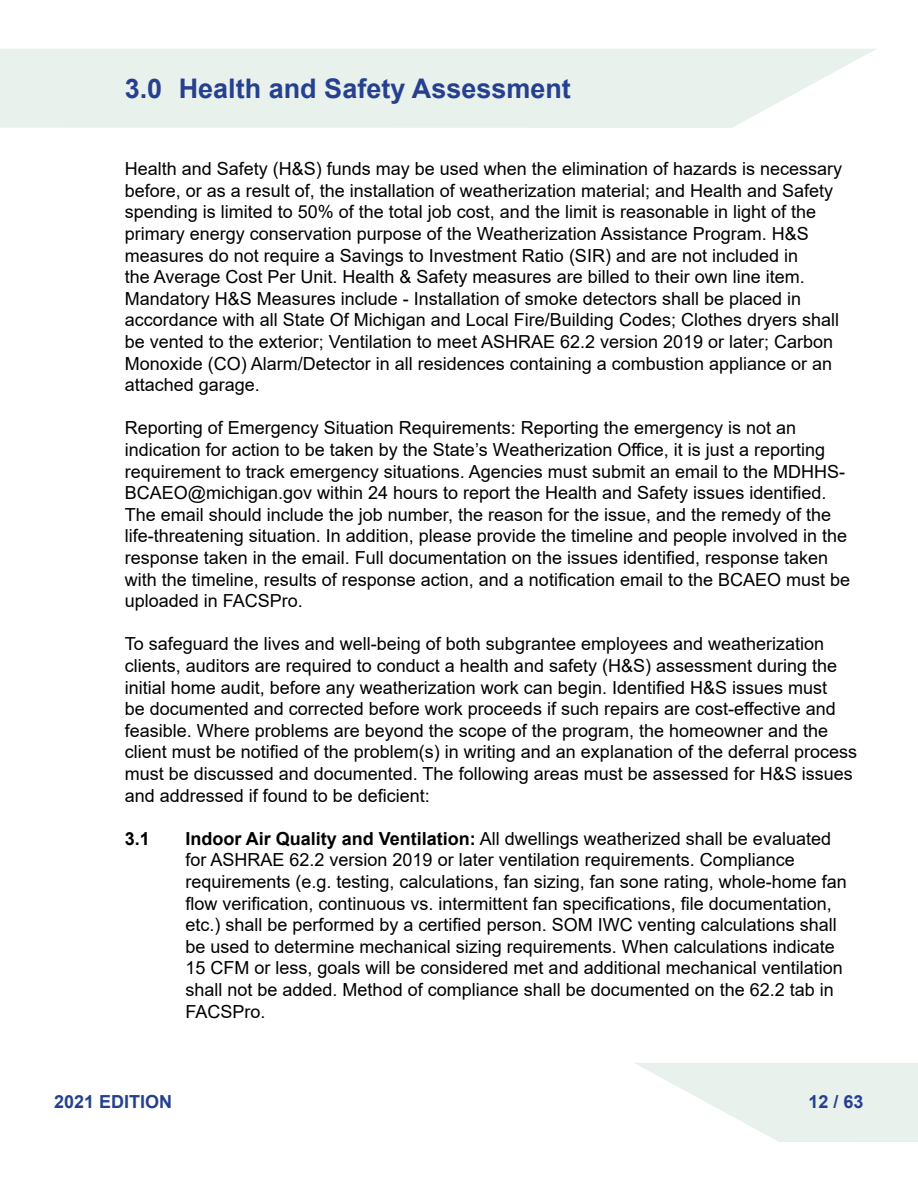
<style>
.page{position:relative;width:918px;height:1188px;background:#fff}
.page>*{position:absolute;margin:0;border:0;box-sizing:border-box;transform-origin:0 0}
.t1{font:700 27px "Arial";color:#25408f}
.t2{font:18px/21.6px "Arial";color:#000}
.t3{font:700 18px "Arial";color:#25408f}
.t4{font:700 18px "Arial";color:#000}
.s1{font-weight:700}
</style>
<div class="page">
<svg style="left:635px;top:1063px;width:283px;height:79px"></svg>
<svg style="left:0;top:49px;width:876px;height:79px;background:#eaf2ee"></svg>
<h1 class="t1" style="left:125px;top:70px;width:448px">3.0 Health and Safety Assessment</h1>
<p class="t2" style="left:125px;top:158px;width:719px">Health and Safety (H&amp;S) funds may be used when the elimination of hazards is necessary before, or as a result of, the installation of weatherization material; and Health and Safety spending is limited to 50% of the total job cost, and the limit is reasonable in light of the primary energy conservation purpose of the Weatherization Assistance Program. H&amp;S measures do not require a Savings to Investment Ratio (SIR) and are not included in<br>the Average Cost Per Unit. Health &amp; Safety measures are billed to their own line item.<br>Mandatory H&amp;S Measures include - Installation of smoke detectors shall be placed in accordance with all State Of Michigan and Local Fire/Building Codes; Clothes dryers shall be vented to the exterior; Ventilation to meet ASHRAE 62.2 version 2019 or later; Carbon Monoxide (CO) Alarm/Detector in all residences containing a combustion appliance or an attached garage.</p>
<p class="t2" style="left:125px;top:417px;width:727px">Reporting of Emergency Situation Requirements: Reporting the emergency is not an indication for action to be taken by the State’s Weatherization Office, it is just a reporting requirement to track emergency situations. Agencies must submit an email to the MDHHS-BCAEO@michigan.gov within 24 hours to report the Health and Safety issues identified.<br>The email should include the job number, the reason for the issue, and the remedy of the life-threatening situation. In addition, please provide the timeline and people involved in the response taken in the email. Full documentation on the issues identified, response taken with the timeline, results of response action, and a notification email to the BCAEO must be uploaded in FACSPro.</p>
<p class="t2" style="left:125px;top:633px;width:734px">To safeguard the lives and well-being of both subgrantee employees and weatherization clients, auditors are required to conduct a health and safety (H&amp;S) assessment during the initial home audit, before any weatherization work can begin. Identified H&amp;S issues must<br>be documented and corrected before work proceeds if such repairs are cost-effective and feasible. Where problems are beyond the scope of the program, the homeowner and the client must be notified of the problem(s) in writing and an explanation of the deferral process must be discussed and documented. The following areas must be assessed for H&amp;S issues and addressed if found to be deficient:</p>
<p class="t4" style="left:125px;top:826px;width:27px">3.1</p>
<p class="t2" style="left:186px;top:827px;width:663px"><span class="s1">Indoor Air Quality and Ventilation:</span> All dwellings weatherized shall be evaluated for ASHRAE 62.2 version 2019 or later ventilation requirements. Compliance requirements (e.g. testing, calculations, fan sizing, fan sone rating, whole-home fan flow verification, continuous vs. intermittent fan specifications, file documentation, etc.) shall be performed by a certified person. SOM IWC venting calculations shall be used to determine mechanical sizing requirements. When calculations indicate 15 CFM or less, goals will be considered met and additional mechanical ventilation shall not be added. Method of compliance shall be documented on the 62.2 tab in FACSPro.</p>
<p class="t3" style="left:54px;top:1089px;width:120px">2021 EDITION</p>
<p class="t3" style="left:808px;top:1089px;width:57px">12 / 63</p>
</div>
